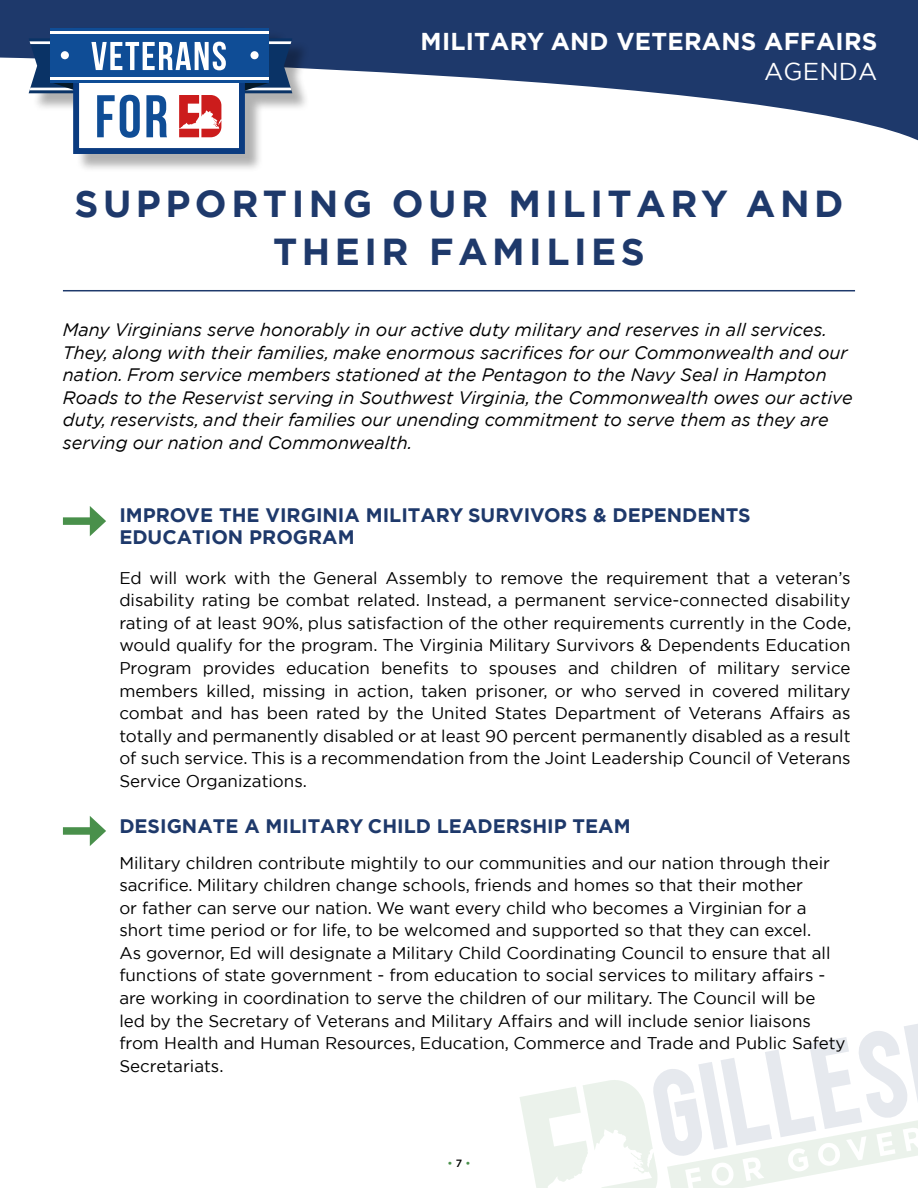
<style>
.page{position:relative;width:918px;height:1188px;background:#fff}
.page>*{position:absolute;margin:0;border:0;box-sizing:border-box;transform-origin:0 0}
.t1{font:700 37.5px/48px "Gotham";letter-spacing:.12em;color:#1e396b;text-align:center}
.t2{font:700 24.3px "Gotham";letter-spacing:.01em;color:#fff}
.t3{font:24.3px "Gotham";letter-spacing:.01em;color:#fff}
.t4{font:700 19.5px/22.6px "Gotham";color:#1e396b}
.t5{font:italic 18px/22.5px "Gotham";color:#000}
.t6{font:16.95px/22.6px "Gotham";color:#000;text-align:justify}
.t7{font:500 10.5px "Gotham";color:#49904b}
.s1{color:#000}
</style>
<div class="page">
<svg style="left:520px;top:1024px;width:398px;height:164px"></svg>
<hr style="left:63px;top:290px;width:792px;height:1px;background:#1e396b">
<div style="left:63px;top:517px;width:33px;height:8px;background:#49904b"></div>
<svg style="left:90px;top:506px;width:16px;height:30px"></svg>
<div style="left:63px;top:827px;width:33px;height:8px;background:#49904b"></div>
<svg style="left:90px;top:816px;width:16px;height:30px"></svg>
<svg style="left:0;top:0;width:918px;height:141px;fill:#1e396b"></svg>
<div style="left:32px;top:30px;width:278px;height:143px;background:#000;opacity:.31"></div>
<svg style="left:29px;top:38px;width:44px;height:55px"></svg>
<svg style="left:245px;top:38px;width:47px;height:55px;background:#304f76"></svg>
<div style="left:73px;top:28px;width:172px;height:126px;background:#fff;border:6px solid #0a3b80"></div>
<svg style="left:97px;top:95px;width:43px;height:43px"></svg>
<svg style="left:146px;top:95px;width:21px;height:42px"></svg>
<div style="left:50px;top:28px;width:219px;height:55px;background:#0f4d96"></div>
<hr style="left:50px;top:31px;width:219px;height:2px;background:#fff">
<hr style="left:50px;top:77px;width:219px;height:3px;background:#fff">
<div style="left:250px;top:51px;width:9px;height:8px;background:#fff;border-radius:50%"></div>
<div style="left:61px;top:51px;width:8px;height:8px;background:#fff;border-radius:50%"></div>
<svg style="left:91px;top:42px;width:135px;height:28px"></svg>
<svg style="left:179px;top:95px;width:42px;height:42px"></svg>
<h2 class="t2" style="left:421px;top:25px;width:458px">MILITARY AND VETERANS AFFAIRS</h2>
<h2 class="t3" style="left:764px;top:56px;width:115px">AGENDA</h2>
<h1 class="t1" style="left:75px;top:179px;width:770px">SUPPORTING OUR MILITARY AND<br>THEIR FAMILIES</h1>
<p class="t5" style="left:63px;top:318px;width:791px">Many Virginians serve honorably in our active duty military and reserves in all services.<br>They, along with their families, make enormous sacrifices for our Commonwealth and our nation. From service members stationed at the Pentagon to the Navy Seal in Hampton Roads to the Reservist serving in Southwest Virginia, the Commonwealth owes our active duty, reservists, and their families our unending commitment to serve them as they are serving our nation and Commonwealth.</p>
<p class="t4" style="left:119px;top:503px;width:633px">IMPROVE THE VIRGINIA MILITARY SURVIVORS &amp; DEPENDENTS<br>EDUCATION PROGRAM</p>
<p class="t6" style="left:119px;top:566px;width:733px">Ed will work with the General Assembly to remove the requirement that a veteran’s disability rating be combat related. Instead, a permanent service-connected disability rating of at least 90%, plus satisfaction of the other requirements currently in the Code, would qualify for the program. The Virginia Military Survivors &amp; Dependents Education Program provides education benefits to spouses and children of military service members killed, missing in action, taken prisoner, or who served in covered military combat and has been rated by the United States Department of Veterans Affairs as totally and permanently disabled or at least 90 percent permanently disabled as a result of such service. This is a recommendation from the Joint Leadership Council of Veterans Service Organizations.</p>
<p class="t4" style="left:119px;top:815px;width:513px">DESIGNATE A MILITARY CHILD LEADERSHIP TEAM</p>
<p class="t6" style="left:119px;top:851px;width:728px;text-align:left">Military children contribute mightily to our communities and our nation through their sacrifice. Military children change schools, friends and homes so that their mother<br>or father can serve our nation. We want every child who becomes a Virginian for a short time period or for life, to be welcomed and supported so that they can excel.<br>As governor, Ed will designate a Military Child Coordinating Council to ensure that all functions of state government - from education to social services to military affairs - are working in coordination to serve the children of our military. The Council will be<br>led by the Secretary of Veterans and Military Affairs and will include senior liaisons from Health and Human Resources, Education, Commerce and Trade and Public Safety Secretariats.</p>
<p class="t7" style="left:447px;top:1156px;width:25px">• <span class="s1">7</span> •</p>
</div>
